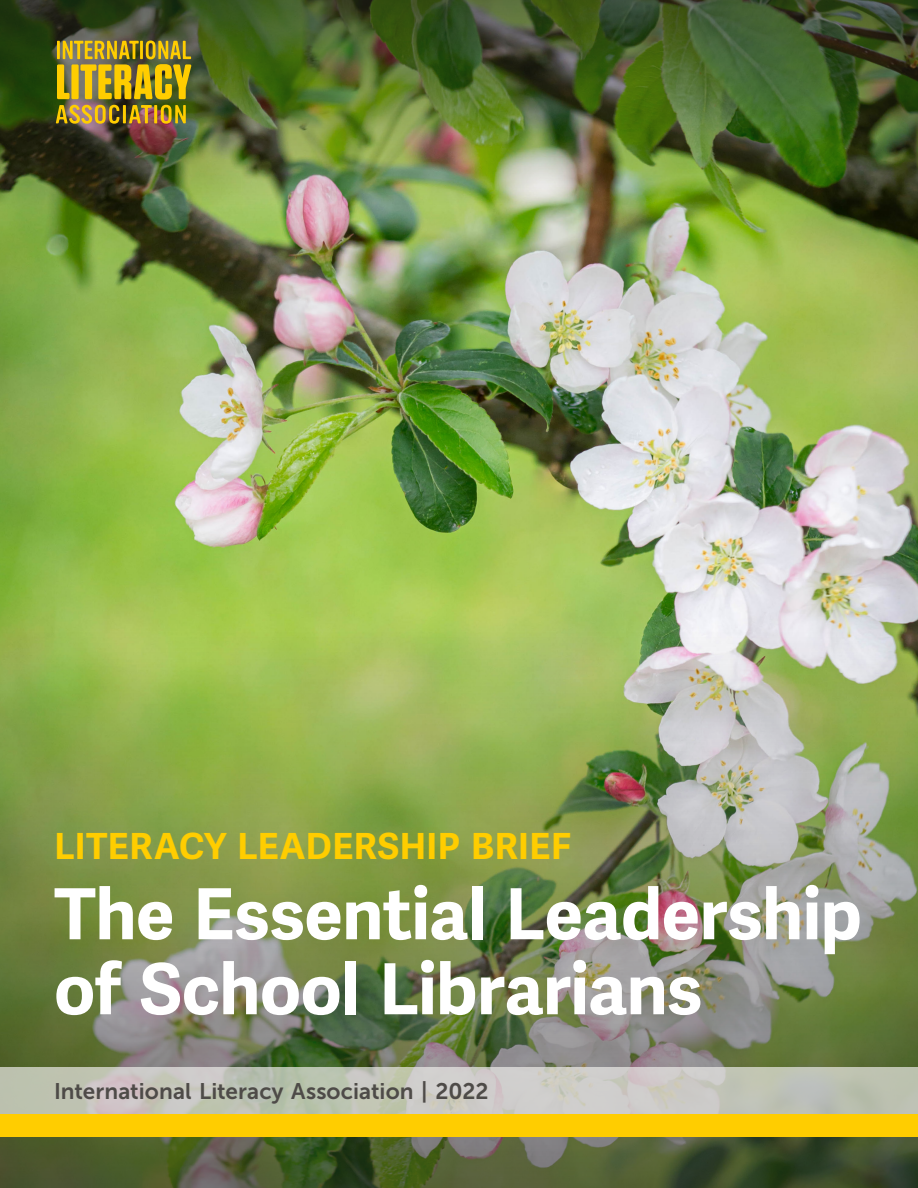
<style>
.page{position:relative;width:918px;height:1188px;background:#fff}
.page>*{position:absolute;margin:0;border:0;box-sizing:border-box;transform-origin:0 0}
.CT{font:700 70.5px/75px "Adelle Sans";letter-spacing:-.01em;color:#fff}
.ST{font:700 36px "Adelle Sans";letter-spacing:.015em;color:#ffcd00}
.CA{font:22.5px "Museo Sans 700";letter-spacing:.005em;color:#4e4b48}
</style>
<div class="page">
<img style="left:0;top:205px;width:918px;height:427px">
<img style="left:0;top:0;width:918px;height:205px">
<img style="left:0;top:632px;width:918px;height:556px">
<svg style="left:0;top:1067px;width:918px;height:47px"></svg>
<div style="left:0;top:1114px;width:918px;height:23px;background:#ffcd00"></div>
<svg style="left:129px;top:105px;width:23px;height:18px"></svg>
<hr style="left:154px;top:105px;width:3px;height:18px;background:#ffcd00">
<hr style="left:123px;top:105px;width:3px;height:18px;background:#ffcd00">
<img style="left:57px;top:40px;width:135px;height:59px">
<svg style="left:161px;top:105px;width:25px;height:19px"></svg>
<svg style="left:56px;top:105px;width:63px;height:19px"></svg>
<p class="ST" style="left:54px;top:824px;width:518px">LITERACY LEADERSHIP BRIEF</p>
<p class="CT" style="left:54px;top:878px;width:810px">The Essential Leadership of School Librarians</p>
<p class="CA" style="left:54px;top:1078px;width:436px">International Literacy Association | 2022</p>
</div>
